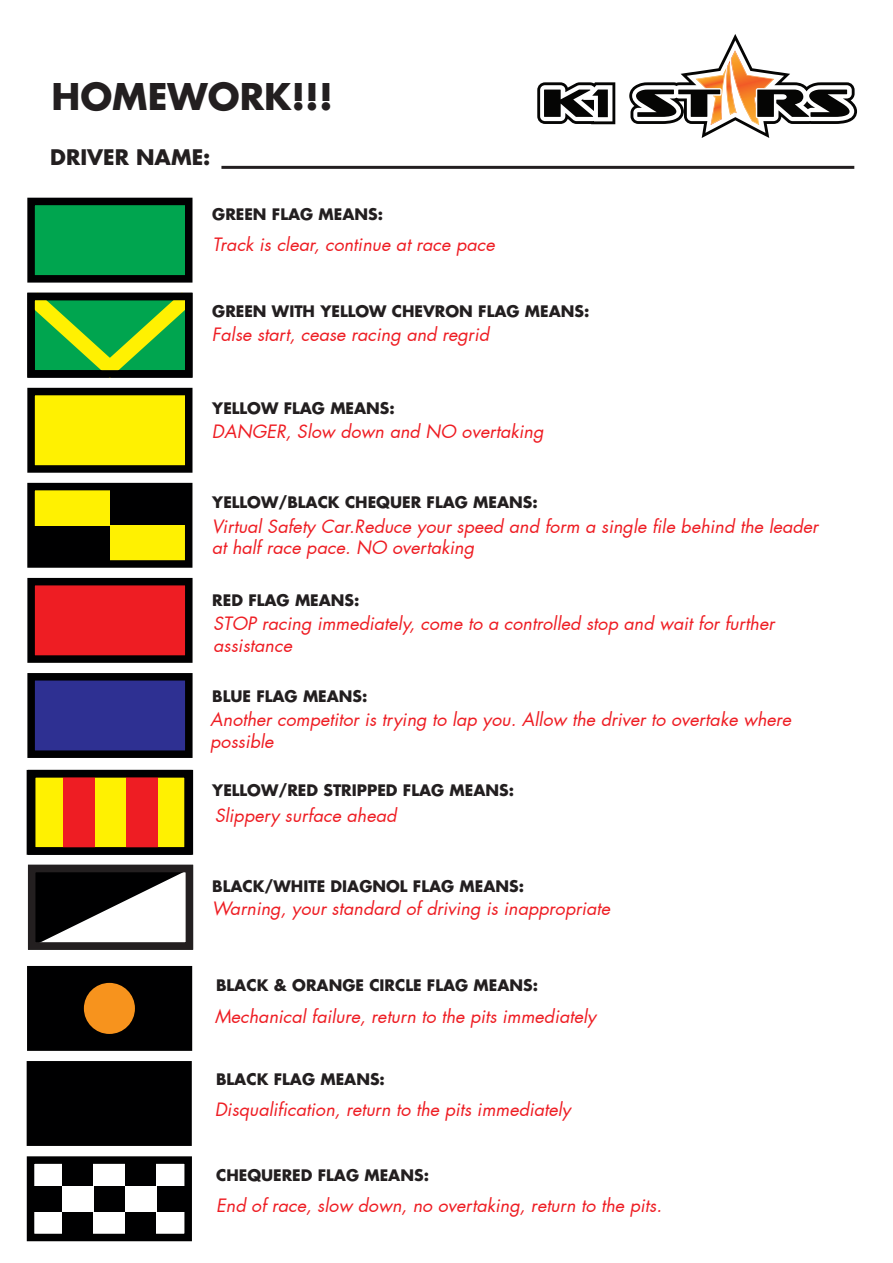
<style>
.page{position:relative;width:893px;height:1263px;background:#fff}
.page>*{position:absolute;margin:0;border:0;box-sizing:border-box;transform-origin:0 0}
.t1{font:700 36px "Futura";color:#231f20}
.t2{font:700 21px "Futura";color:#231f20}
.t3{font:italic 18px/21.6px "Futura";color:#ee1d23}
.t4{font:700 15.6px "Futura";color:#231f20}
</style>
<div class="page">
<div style="left:27px;top:1061px;width:165px;height:85px;background:#000001"></div>
<div style="left:31px;top:1160px;width:157px;height:77px;background:#000001"></div>
<div style="left:62px;top:1186px;width:32px;height:26px;background:#fff"></div>
<div style="left:125px;top:1186px;width:32px;height:26px;background:#fff"></div>
<div style="left:31px;top:1160px;width:31px;height:26px;background:#fff"></div>
<div style="left:94px;top:1160px;width:31px;height:26px;background:#fff"></div>
<div style="left:157px;top:1160px;width:31px;height:26px;background:#fff"></div>
<div style="left:31px;top:1212px;width:31px;height:25px;background:#fff"></div>
<div style="left:94px;top:1212px;width:31px;height:25px;background:#fff"></div>
<div style="left:157px;top:1212px;width:31px;height:25px;background:#fff"></div>
<div style="left:27px;top:1156px;width:165px;height:85px;border:8px solid #000001"></div>
<div style="left:27px;top:578px;width:166px;height:85px;background:#ee1d23;border:8px solid #000001"></div>
<div style="left:27px;top:673px;width:166px;height:85px;background:#2e3092;border:8px solid #000001"></div>
<div style="left:27px;top:388px;width:165px;height:85px;background:#fff101;border:8px solid #000001"></div>
<div style="left:27px;top:483px;width:165px;height:85px;background:#fff101;border:8px solid #000001"></div>
<svg style="left:27px;top:277px;width:166px;height:111px"></svg>
<div style="left:27px;top:198px;width:165px;height:85px;background:#00a54f;border:8px solid #000001"></div>
<div style="left:28px;top:770px;width:165px;height:85px;background:#fff101;border:8px solid #000001"></div>
<div style="left:63px;top:775px;width:32px;height:74px;background:#ee1d23"></div>
<div style="left:126px;top:775px;width:32px;height:74px;background:#ee1d23"></div>
<div style="left:27px;top:293px;width:165px;height:85px;border:8px solid #000001"></div>
<svg style="left:37px;top:874px;width:143px;height:67px"></svg>
<div style="left:27px;top:966px;width:165px;height:85px;background:#000001"></div>
<div style="left:84px;top:983px;width:51px;height:51px;background:#f7931d;border-radius:50%"></div>
<div style="left:110px;top:487px;width:79px;height:38px;background:#000001"></div>
<div style="left:31px;top:526px;width:79px;height:39px;background:#000001"></div>
<div style="left:28px;top:865px;width:165px;height:85px;border:8px solid #231f20"></div>
<hr style="left:221px;top:166px;width:633px;height:3px;background:#231f20">
<div style="left:27px;top:770px;width:165px;height:85px;border:8px solid #000001"></div>
<svg style="left:537px;top:82px;width:78px;height:42px"></svg>
<svg style="left:629px;top:34px;width:228px;height:104px"></svg>
<h1 class="t1" style="left:51px;top:73px;width:283px">HOMEWORK!!!</h1>
<p class="t2" style="left:50px;top:143px;width:162px">DRIVER NAME:</p>
<p class="t4" style="left:212px;top:204px;width:172px">GREEN FLAG MEANS:</p>
<p class="t3" style="left:213px;top:233px;width:284px">Track is clear, continue at race pace</p>
<p class="t4" style="left:212px;top:300px;width:379px">GREEN WITH YELLOW CHEVRON FLAG MEANS:</p>
<p class="t3" style="left:212px;top:323px;width:279px">False start, cease racing and regrid</p>
<p class="t4" style="left:212px;top:397px;width:184px">YELLOW FLAG MEANS:</p>
<p class="t3" style="left:212px;top:421px;width:333px">DANGER, Slow down and NO overtaking</p>
<p class="t4" style="left:212px;top:492px;width:327px">YELLOW/BLACK CHEQUER FLAG MEANS:</p>
<p class="t3" style="left:212px;top:516px;width:608px">Virtual Safety Car.Reduce your speed and form a single file behind the leader at half race pace. NO overtaking</p>
<p class="t4" style="left:212px;top:589px;width:149px">RED FLAG MEANS:</p>
<p class="t3" style="left:213px;top:613px;width:563px">STOP racing immediately, come to a controlled stop and wait for further assistance</p>
<p class="t4" style="left:212px;top:686px;width:157px">BLUE FLAG MEANS:</p>
<p class="t3" style="left:210px;top:709px;width:582px">Another competitor is trying to lap you. Allow the driver to overtake where possible</p>
<p class="t4" style="left:212px;top:780px;width:303px">YELLOW/RED STRIPPED FLAG MEANS:</p>
<p class="t3" style="left:215px;top:805px;width:183px">Slippery surface ahead</p>
<p class="t4" style="left:212px;top:876px;width:313px">BLACK/WHITE DIAGNOL FLAG MEANS:</p>
<p class="t3" style="left:212px;top:898px;width:400px">Warning, your standard of driving is inappropriate</p>
<p class="t4" style="left:216px;top:974px;width:323px">BLACK &amp; ORANGE CIRCLE FLAG MEANS:</p>
<p class="t3" style="left:215px;top:1006px;width:383px">Mechanical failure, return to the pits immediately</p>
<p class="t4" style="left:216px;top:1068px;width:170px">BLACK FLAG MEANS:</p>
<p class="t3" style="left:215px;top:1099px;width:358px">Disqualification, return to the pits immediately</p>
<p class="t4" style="left:216px;top:1164px;width:214px">CHEQUERED FLAG MEANS:</p>
<p class="t3" style="left:216px;top:1195px;width:447px">End of race, slow down, no overtaking, return to the pits.</p>
</div>
